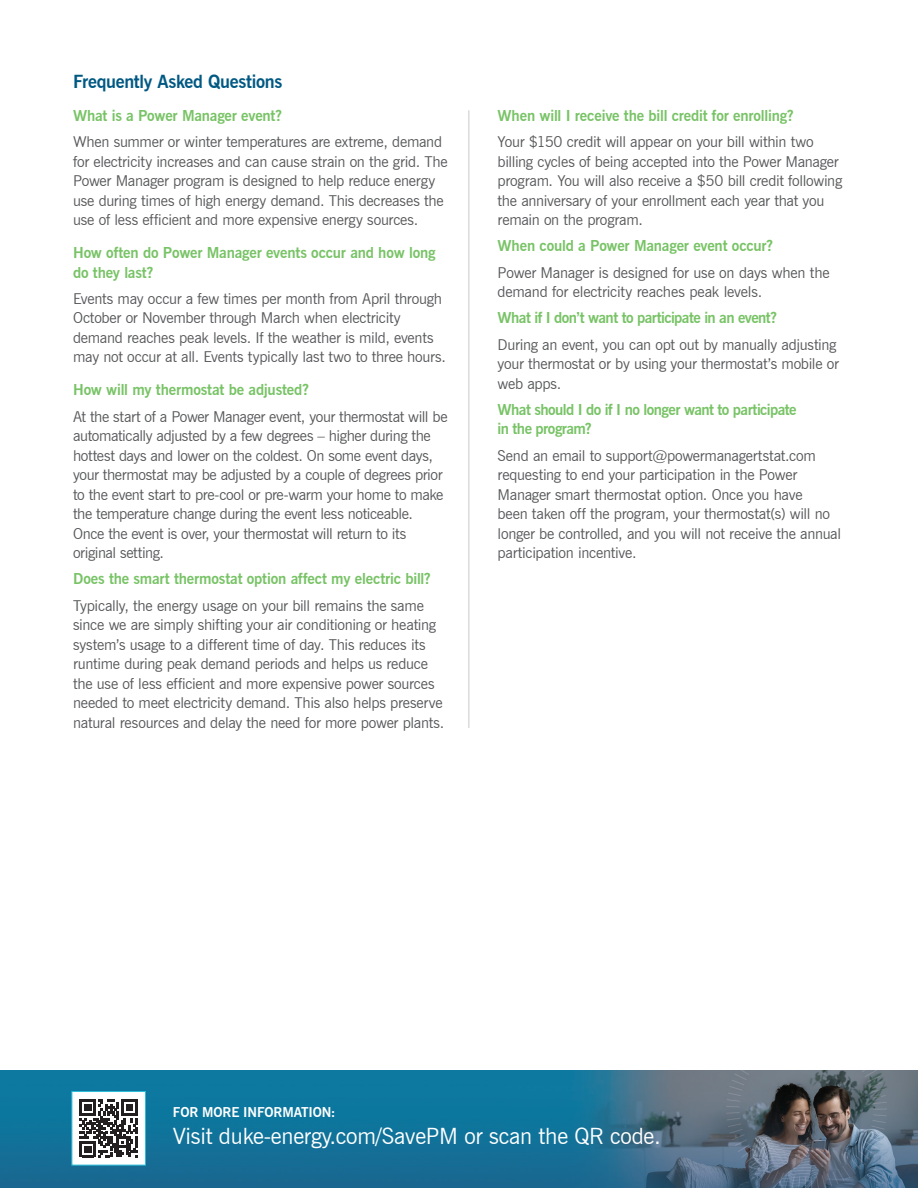
<style>
.page{position:relative;width:918px;height:1188px;background:#fff}
.page>*{position:absolute;margin:0;border:0;box-sizing:border-box;transform-origin:0 0}
.t1{font:22.5px "News Gothic BT";letter-spacing:-.01em;color:#fff}
.t2{font:700 18px "News Gothic BT";letter-spacing:-.015em;color:#005983}
.t3{font:15px/19.5px "News Gothic BT";letter-spacing:-.02em;color:#57585a}
.t4{font:700 15px/19.5px "News Gothic BT";letter-spacing:-.015em;color:#78c366}
.t5{font:700 15px/19.5px "News Gothic BT";letter-spacing:-.035em;color:#78c366}
.t6{font:700 15px "News Gothic BT";letter-spacing:-.04em;color:#78c366}
.t7{font:700 13.5px "News Gothic BT";letter-spacing:-.01em;color:#fff}
</style>
<div class="page">
<hr style="left:468px;top:110px;width:1px;height:618px;background:#c7c8ca">
<img style="left:0;top:1070px;width:918px;height:118px">
<div style="left:72px;top:1091px;width:74px;height:74px;background:#fff;border:1px solid #2cbdd8"></div>
<svg style="left:80px;top:1099px;width:58px;height:58px"></svg>
<p class="t2" style="left:73px;top:71px;width:211px">Frequently Asked Questions</p>
<p class="t4" style="left:73px;top:106px;width:210px">What is a Power Manager event?</p>
<p class="t3" style="left:73px;top:132px;width:376px">When summer or winter temperatures are extreme, demand for electricity increases and can cause strain on the grid. The Power Manager program is designed to help reduce energy use during times of high energy demand. This decreases the use of less efficient and more expensive energy sources.</p>
<p class="t4" style="left:73px;top:243px;width:364px">How often do Power Manager events occur and how long do they last?</p>
<p class="t3" style="left:73px;top:289px;width:374px">Events may occur a few times per month from April through October or November through March when electricity demand reaches peak levels. If the weather is mild, events may not occur at all. Events typically last two to three hours.</p>
<p class="t4" style="left:73px;top:380px;width:237px">How will my thermostat be adjusted?</p>
<p class="t3" style="left:73px;top:406px;width:376px">At the start of a Power Manager event, your thermostat will be automatically adjusted by a few degrees – higher during the hottest days and lower on the coldest. On some event days, your thermostat may be adjusted by a couple of degrees prior to the event start to pre-cool or pre-warm your home to make the temperature change during the event less noticeable.<br>Once the event is over, your thermostat will return to its original setting.</p>
<p class="t4" style="left:73px;top:569px;width:359px">Does the smart thermostat option affect my electric bill?</p>
<p class="t3" style="left:73px;top:595px;width:373px">Typically, the energy usage on your bill remains the same since we are simply shifting your air conditioning or heating system’s usage to a different time of day. This reduces its runtime during peak demand periods and helps us reduce the use of less efficient and more expensive power sources needed to meet electricity demand. This also helps preserve natural resources and delay the need for more power plants.</p>
<p class="t4" style="left:498px;top:106px;width:298px">When will I receive the bill credit for enrolling?</p>
<p class="t3" style="left:498px;top:132px;width:346px">Your $150 credit will appear on your bill within two billing cycles of being accepted into the Power Manager program. You will also receive a $50 bill credit following the anniversary of your enrollment each year that you remain on the program.</p>
<p class="t4" style="left:498px;top:236px;width:277px">When could a Power Manager event occur?</p>
<p class="t3" style="left:498px;top:262px;width:334px">Power Manager is designed for use on days when the demand for electricity reaches peak levels.</p>
<p class="t6" style="left:498px;top:309px;width:281px">What if I don’t want to participate in an event?</p>
<p class="t3" style="left:498px;top:334px;width:343px">During an event, you can opt out by manually adjusting your thermostat or by using your thermostat’s mobile or web apps.</p>
<p class="t5" style="left:498px;top:400px;width:301px">What should I do if I no longer want to participate in the program?</p>
<p class="t3" style="left:498px;top:445px;width:345px">Send an email to support@powermanagertstat.com requesting to end your participation in the Power Manager smart thermostat option. Once you have<br>been taken off the program, your thermostat(s) will no longer be controlled, and you will not receive the annual participation incentive.</p>
<p class="t7" style="left:173px;top:1104px;width:164px">FOR MORE INFORMATION:</p>
<p class="t1" style="left:173px;top:1122px;width:490px">Visit duke-energy.com/SavePM or scan the QR code.</p>
</div>
